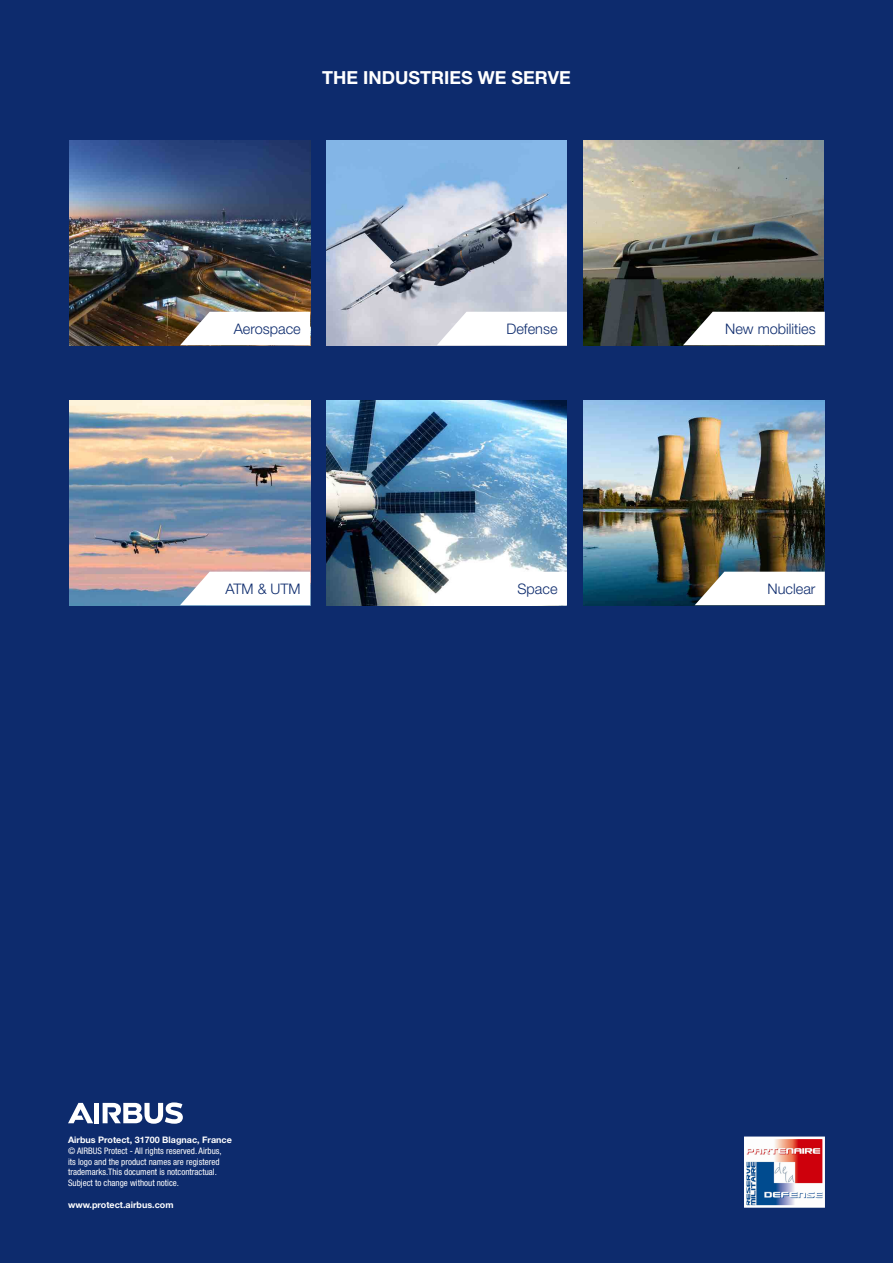
<style>
.page{position:relative;width:893px;height:1263px;background:#0d2b6d}
.page>*{position:absolute;margin:0;border:0;box-sizing:border-box;transform-origin:0 0}
.liste{font:700 18px "Helvetica Neue LT Std";color:#fff}
.t1{font:300 14.55px "Helvetica Neue LT Std";color:#0d2b6d}
.t2{font:condensed 9px/10.8px "Helvetica Neue LT Std";color:#fff}
.t3{font:700 9px "Helvetica Neue LT Std";color:#fff}
</style>
<div class="page">
<img style="left:69px;top:141px;width:241px;height:204px">
<img style="left:69px;top:401px;width:241px;height:204px">
<img style="left:584px;top:141px;width:240px;height:204px">
<img style="left:584px;top:401px;width:241px;height:204px">
<img style="left:326px;top:141px;width:241px;height:204px">
<img style="left:326px;top:401px;width:241px;height:204px">
<svg style="left:744px;top:1136px;width:81px;height:72px;background:#bb9dac"></svg>
<div style="left:94px;top:1103px;width:5px;height:20px;background:#fff"></div>
<svg style="left:68px;top:1103px;width:25px;height:20px"></svg>
<svg style="left:103px;top:1102px;width:80px;height:22px"></svg>
<svg style="left:180px;top:312px;width:130px;height:33px;background:#eeecea"></svg>
<svg style="left:437px;top:312px;width:130px;height:33px;background:#fafafa"></svg>
<svg style="left:683px;top:312px;width:142px;height:33px;background:#e4e5e4"></svg>
<div style="left:437px;top:572px;width:130px;height:33px;background:#fff"></div>
<svg style="left:695px;top:572px;width:130px;height:33px;background:#ebe9e5"></svg>
<svg style="left:180px;top:572px;width:130px;height:33px;background:#f7f4f4"></svg>
<p class="liste" style="left:322px;top:67px;width:250px">THE INDUSTRIES WE SERVE</p>
<p class="t1" style="left:234px;top:320px;width:69px">Aerospace</p>
<p class="t1" style="left:506px;top:320px;width:53px">Defense</p>
<p class="t1" style="left:725px;top:320px;width:92px">New mobilities</p>
<p class="t1" style="left:225px;top:579px;width:77px">ATM &amp; UTM</p>
<p class="t1" style="left:517px;top:579px;width:42px">Space</p>
<p class="t1" style="left:767px;top:579px;width:49px">Nuclear</p>
<p class="t3" style="left:68px;top:1134px;width:165px">Airbus Protect, 31700 Blagnac, France</p>
<p class="t2" style="left:68px;top:1145px;width:155px">© AIRBUS Protect - All rights reserved. Airbus, its logo and the product names are registered trademarks.This document is notcontractual.<br>Subject to change without notice.</p>
<p class="t3" style="left:68px;top:1199px;width:107px">www.protect.airbus.com</p>
</div>
